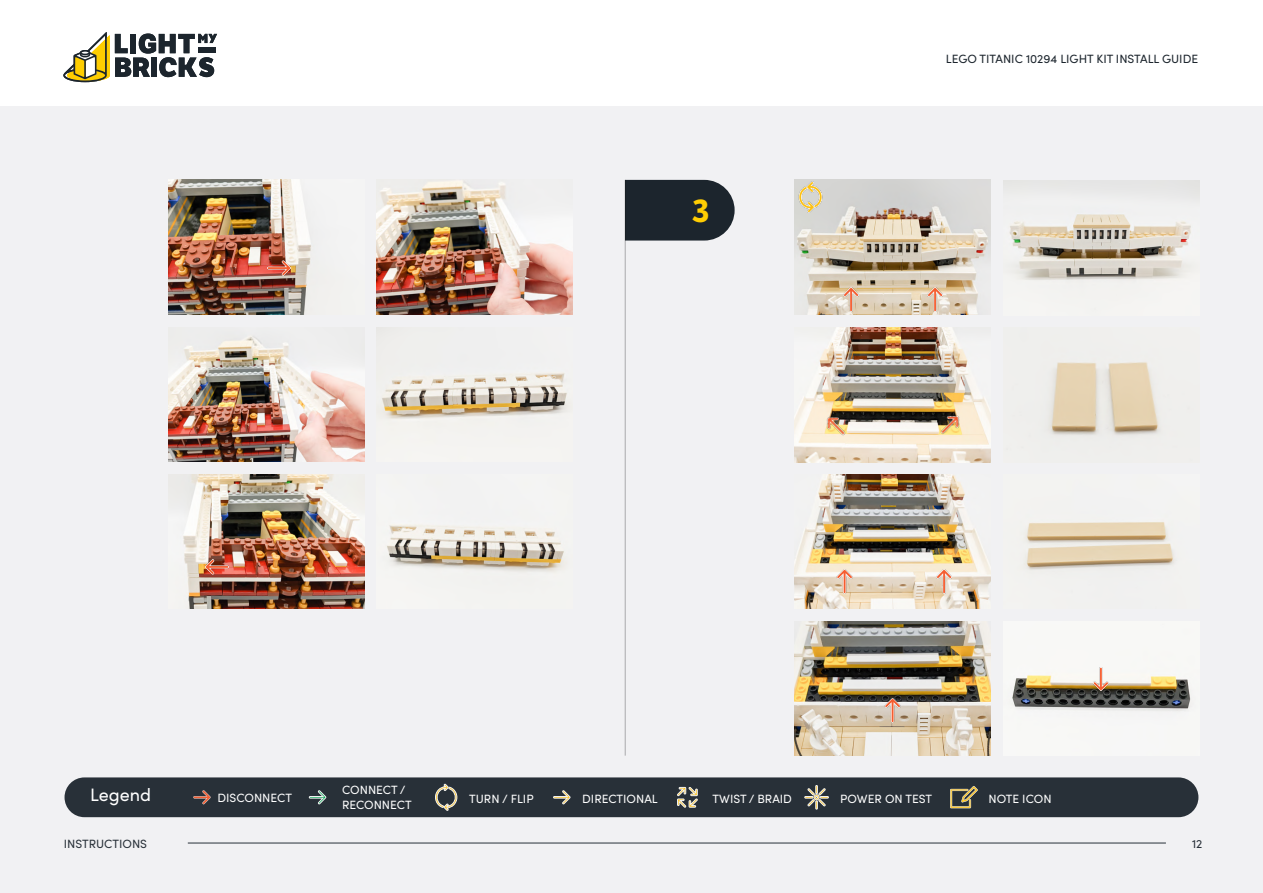
<style>
.page{position:relative;width:1263px;height:893px;background:#fff}
.page>*{position:absolute;margin:0;border:0;box-sizing:border-box;transform-origin:0 0}
.t1{font:700 31.5px "LFT Etica";color:#ffcd03}
.t2{font:18px "Sofia Pro";color:#fff}
.t3{font:12px/14.4px "Sofia Pro";color:#fff}
.t4{font:12px "Sofia Pro";color:#1c252d}
.t5{font:12px "Sofia Pro";color:#283038}
</style>
<div class="page">
<svg style="left:63px;top:32px;width:154px;height:50px"></svg>
<div style="left:0;top:106px;width:1263px;height:787px;background:#f1f1f3"></div>
<hr style="left:188px;top:843px;width:978px;height:1px;background:#283038">
<img style="left:168px;top:180px;width:143px;height:134px">
<img style="left:794px;top:180px;width:196px;height:134px">
<img style="left:377px;top:180px;width:196px;height:134px">
<img style="left:1003px;top:181px;width:196px;height:99px">
<img style="left:168px;top:336px;width:196px;height:125px">
<img style="left:794px;top:328px;width:196px;height:134px">
<img style="left:377px;top:327px;width:192px;height:92px">
<img style="left:1045px;top:361px;width:116px;height:76px">
<img style="left:168px;top:474px;width:196px;height:134px">
<img style="left:794px;top:474px;width:196px;height:134px">
<img style="left:387px;top:525px;width:178px;height:47px">
<img style="left:1024px;top:522px;width:151px;height:48px">
<img style="left:794px;top:621px;width:196px;height:135px">
<img style="left:1012px;top:675px;width:179px;height:36px">
<svg style="left:626px;top:180px;width:109px;height:61px;background:#2a333a"></svg>
<hr style="left:625px;top:180px;width:1px;height:576px;background:#000">
<div style="left:65px;top:777px;width:1133px;height:40px;background:#283038;border-radius:20px"></div>
<svg style="left:193px;top:790px;width:18px;height:14px"></svg>
<svg style="left:309px;top:790px;width:17px;height:14px"></svg>
<svg style="left:553px;top:790px;width:17px;height:14px"></svg>
<svg style="left:435px;top:784px;width:23px;height:27px"></svg>
<svg style="left:677px;top:787px;width:21px;height:21px"></svg>
<svg style="left:804px;top:785px;width:25px;height:24px"></svg>
<svg style="left:950px;top:786px;width:28px;height:22px"></svg>
<img style="left:794px;top:181px;width:32px;height:32px">
<img style="left:835px;top:284px;width:32px;height:31px">
<img style="left:919px;top:284px;width:32px;height:31px">
<img style="left:928px;top:566px;width:32px;height:31px">
<img style="left:877px;top:695px;width:31px;height:31px">
<img style="left:1085px;top:667px;width:32px;height:28px">
<img style="left:829px;top:566px;width:31px;height:31px">
<img style="left:928px;top:402px;width:45px;height:44px">
<img style="left:813px;top:402px;width:45px;height:44px">
<img style="left:263px;top:252px;width:32px;height:32px">
<img style="left:202px;top:552px;width:31px;height:31px">
<h1 class="t1" style="left:692px;top:191px;width:19px">3</h1>
<p class="t4" style="left:946px;top:50px;width:254px">LEGO TITANIC 10294 LIGHT KIT INSTALL GUIDE</p>
<h2 class="t2" style="left:90px;top:781px;width:62px">Legend</h2>
<p class="t3" style="left:217px;top:790px;width:76px">DISCONNECT</p>
<p class="t3" style="left:342px;top:782px;width:71px">CONNECT /<br>RECONNECT</p>
<p class="t3" style="left:469px;top:791px;width:66px">TURN / FLIP</p>
<p class="t3" style="left:582px;top:791px;width:77px">DIRECTIONAL</p>
<p class="t3" style="left:713px;top:791px;width:81px">TWIST / BRAID</p>
<p class="t3" style="left:840px;top:791px;width:93px">POWER ON TEST</p>
<p class="t3" style="left:988px;top:791px;width:65px">NOTE ICON</p>
<p class="t5" style="left:64px;top:835px;width:85px">INSTRUCTIONS</p>
<p class="t5" style="left:1192px;top:835px;width:12px">12</p>
</div>
